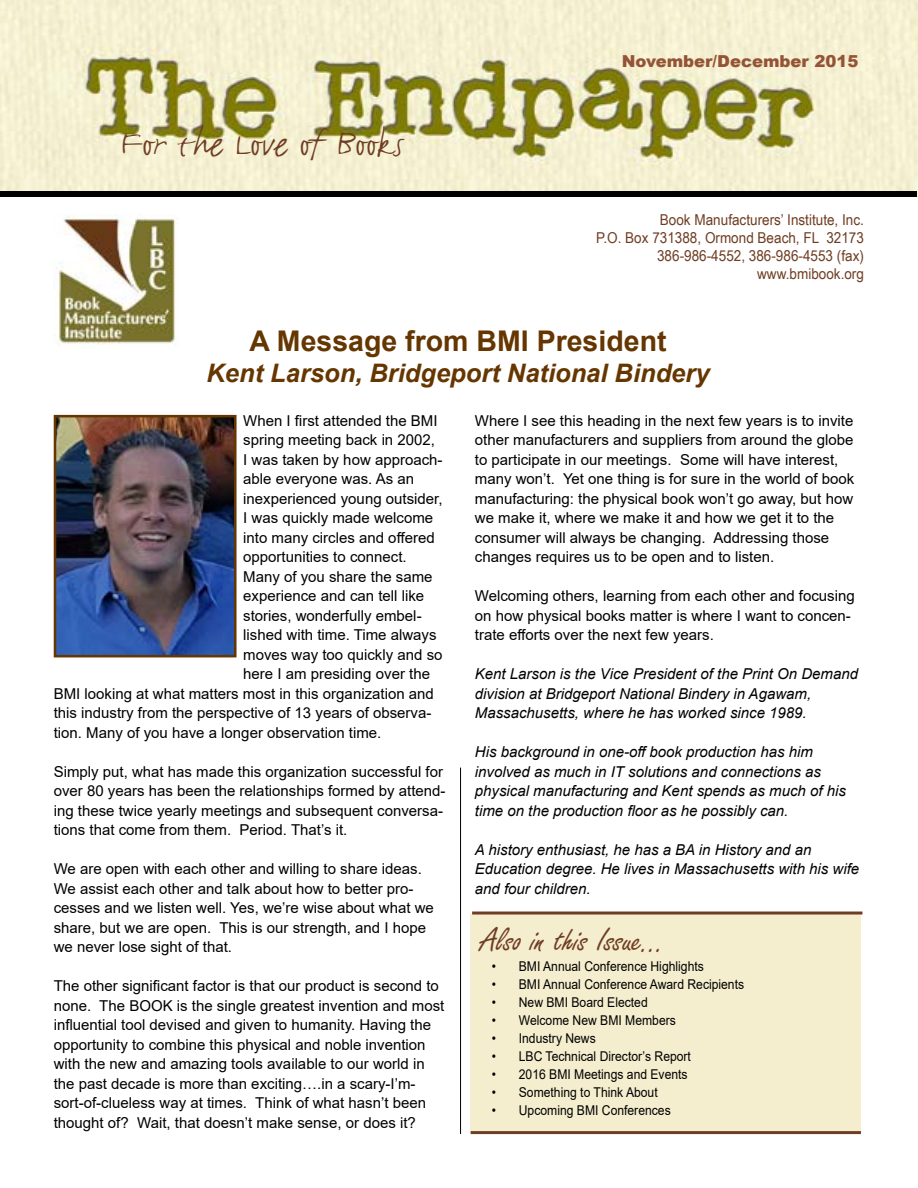
<style>
.page{position:relative;width:918px;height:1188px;background:#fff}
.page>*{position:absolute;margin:0;border:0;box-sizing:border-box;transform-origin:0 0}
.t1{font:40.5px "Justlefthand Offc";color:#6f3d23;scale:1.1 1}
.t2{font:36px "Freestyle Script";color:#6f3d23}
.t3{font:700 28.5px "Arial";color:#653600}
.t4{font:italic 700 25.5px "Arial";color:#653600}
.t5{font:900 16.5px "Arial";color:#955436}
.t6{font:15px/19.5px "Arial";color:#000}
.t7{font:italic 15px/19.5px "Arial";color:#000}
.t8{font:15px/18px "Arial Narrow";color:#6f3d23;text-align:right;scale:1.1 1}
.t9{font:13.5px "Arial";color:#000;scale:.9 1}
</style>
<div class="page">
<img style="left:0;top:0;width:918px;height:197px">
<div style="left:0;top:191px;width:916px;height:5px;background:#000"></div>
<div style="left:470px;top:915px;width:391px;height:216px;background:#f4edce"></div>
<hr style="left:472px;top:912px;width:390px;height:3px;background:#6f3d23">
<hr style="left:471px;top:1131px;width:390px;height:3px;background:#6f3d23">
<hr style="left:460px;top:768px;width:1px;height:366px;background:#000">
<img style="left:58px;top:419px;width:175px;height:234px">
<div style="left:54px;top:415px;width:183px;height:242px;border:3px solid #663600"></div>
<img style="left:56px;top:214px;width:120px;height:131px">
<h1 class="t1" style="left:121px;top:116px;width:258px">For the Love of Books</h1>
<p class="t5" style="left:622px;top:49px;width:238px">November/December 2015</p>
<p class="t8" style="left:596px;top:211px;width:245px">Book Manufacturers’ Institute, Inc.<br>P.O. Box 731388, Ormond Beach, FL 32173<br>386-986-4552, 386-986-4553 (fax) www.bmibook.org</p>
<h3 class="t3" style="left:250px;top:321px;width:419px">A Message from BMI President</h3>
<h3 class="t4" style="left:207px;top:356px;width:504px">Kent Larson, Bridgeport National Bindery</h3>
<p class="t6" style="left:243px;top:411px;width:196px">When I first attended the BMI</p>
<p class="t6" style="left:243px;top:430px;width:193px">spring meeting back in 2002,</p>
<p class="t6" style="left:243px;top:450px;width:201px">I was taken by how approach-</p>
<p class="t6" style="left:243px;top:469px;width:172px">able everyone was. As an</p>
<p class="t6" style="left:243px;top:489px;width:201px">inexperienced young outsider,</p>
<p class="t6" style="left:243px;top:508px;width:192px">I was quickly made welcome</p>
<p class="t6" style="left:243px;top:528px;width:193px">into many circles and offered</p>
<p class="t6" style="left:243px;top:547px;width:165px">opportunities to connect.</p>
<p class="t6" style="left:243px;top:567px;width:191px">Many of you share the same</p>
<p class="t6" style="left:243px;top:586px;width:182px">experience and can tell like</p>
<p class="t6" style="left:243px;top:606px;width:180px">stories, wonderfully embel-</p>
<p class="t6" style="left:243px;top:625px;width:195px">lished with time. Time always</p>
<p class="t6" style="left:243px;top:645px;width:201px">moves way too quickly and so</p>
<p class="t6" style="left:243px;top:664px;width:188px">here I am presiding over the</p>
<p class="t6" style="left:54px;top:684px;width:382px">BMI looking at what matters most in this organization and</p>
<p class="t6" style="left:54px;top:703px;width:379px">this industry from the perspective of 13 years of observa-</p>
<p class="t6" style="left:54px;top:723px;width:329px">tion. Many of you have a longer observation time.</p>
<p class="t6" style="left:54px;top:762px;width:393px">Simply put, what has made this organization successful for over 80 years has been the relationships formed by attend&shy;ing these twice yearly meetings and subsequent conversa&shy;tions that come from them. Period. That’s it.</p>
<p class="t6" style="left:54px;top:859px;width:382px">We are open with each other and willing to share ideas.<br>We assist each other and talk about how to better pro&shy;cesses and we listen well. Yes, we’re wise about what we share, but we are open. This is our strength, and I hope we never lose sight of that.</p>
<p class="t6" style="left:54px;top:976px;width:392px">The other significant factor is that our product is second to none. The BOOK is the single greatest invention and most influential tool devised and given to humanity. Having the opportunity to combine this physical and noble invention with the new and amazing tools available to our world in the past decade is more than exciting….in a scary-I’m&shy;sort-of-clueless way at times. Think of what hasn’t been thought of? Wait, that doesn’t make sense, or does it?</p>
<p class="t6" style="left:475px;top:411px;width:381px">Where I see this heading in the next few years is to invite other manufacturers and suppliers from around the globe to participate in our meetings. Some will have interest, many won’t. Yet one thing is for sure in the world of book manufacturing: the physical book won’t go away, but how we make it, where we make it and how we get it to the consumer will always be changing. Addressing those changes requires us to be open and to listen.</p>
<p class="t6" style="left:475px;top:586px;width:381px">Welcoming others, learning from each other and focusing on how physical books matter is where I want to concen&shy;trate efforts over the next few years.</p>
<p class="t7" style="left:475px;top:665px;width:385px">Kent Larson is the Vice President of the Print On Demand division at Bridgeport National Bindery in Agawam,<br>Massachusetts, where he has worked since 1989.</p>
<p class="t7" style="left:475px;top:743px;width:373px">His background in one-off book production has him involved as much in IT solutions and connections as physical manufacturing and Kent spends as much of his time on the production floor as he possibly can.</p>
<p class="t7" style="left:475px;top:840px;width:386px">A history enthusiast, he has a BA in History and an<br>Education degree. He lives in Massachusetts with his wife and four children.</p>
<h2 class="t2" style="left:481px;top:920px;width:186px">Also in this Issue...</h2>
<p class="t9" style="left:492px;top:957px;width:237px">• BMI Annual Conference Highlights</p>
<p class="t9" style="left:492px;top:975px;width:282px">• BMI Annual Conference Award Recipients</p>
<p class="t9" style="left:492px;top:993px;width:175px">• New BMI Board Elected</p>
<p class="t9" style="left:492px;top:1011px;width:206px">• Welcome New BMI Members</p>
<p class="t9" style="left:492px;top:1029px;width:117px">• Industry News</p>
<p class="t9" style="left:492px;top:1047px;width:223px">• LBC Technical Director’s Report</p>
<p class="t9" style="left:492px;top:1065px;width:219px">• 2016 BMI Meetings and Events</p>
<p class="t9" style="left:492px;top:1083px;width:186px">• Something to Think About</p>
<p class="t9" style="left:492px;top:1101px;width:200px">• Upcoming BMI Conferences</p>
</div>
